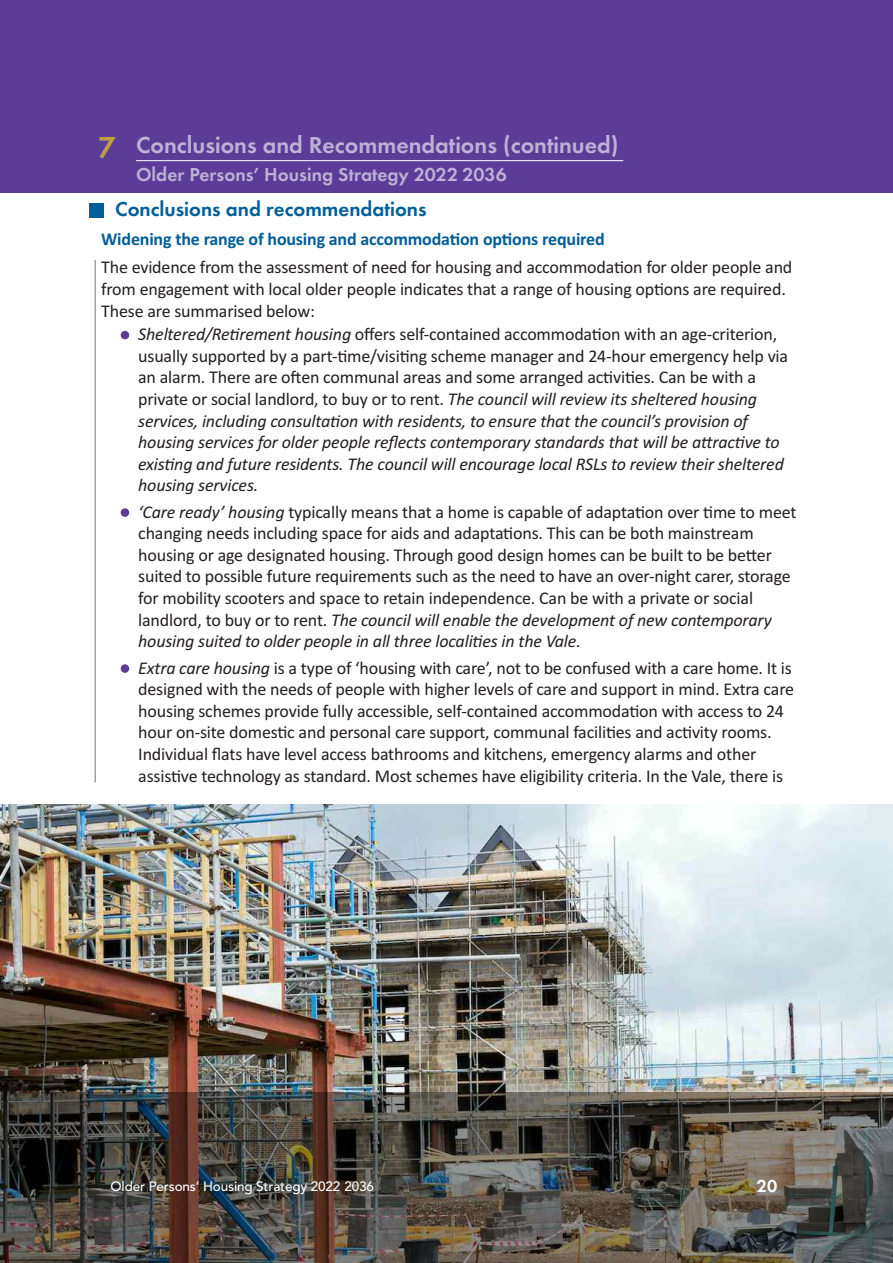
<style>
.page{position:relative;width:893px;height:1263px;background:#fff}
.page>*{position:absolute;margin:0;border:0;box-sizing:border-box;transform-origin:0 0}
.t1{font:600 24px "Futura EFCE";color:rgb(255 255 255/.6)}
.t2{font:600 21px "Futura EFCE";color:#005e99}
.t3{font:600 19.5px "Futura EFCE";color:rgb(255 255 255/.6)}
.t4{font:18px/21.6px "Calibri";letter-spacing:-.01em;color:#231f20}
.t5{font:italic 18px/21.6px "Calibri";letter-spacing:-.01em;color:#231f20}
.t6{font:700 18px "Calibri";letter-spacing:-.01em;color:#005e99}
.t7{font:600 18px "Futura EFCE";color:#fff}
.t8{font:500 13.5px "Avenir";letter-spacing:-.01em;color:#fff}
.s1{font-size:31.5px;color:rgb(254 228 3/.6)}
.s2{font-style:normal}
.s3{font-style:italic}
</style>
<div class="page">
<div style="left:121px;top:331px;width:8px;height:8px;background:#5b3d98;border-radius:50%"></div>
<div style="left:121px;top:508px;width:8px;height:9px;background:#5b3d98;border-radius:50%"></div>
<div style="left:121px;top:664px;width:8px;height:9px;background:#5b3d98;border-radius:50%"></div>
<div style="left:0;top:0;width:893px;height:192px;background:#5b3d98"></div>
<img style="left:0;top:805px;width:893px;height:288px">
<hr style="left:136px;top:160px;width:487px;height:1px;background:#fff">
<hr style="left:95px;top:260px;width:1px;height:522px;background:#637984">
<div style="left:89px;top:203px;width:15px;height:14px;background:#005e99"></div>
<div style="left:0;top:1093px;width:893px;height:170px;background:#010101;opacity:.4"></div>
<p class="t1" style="left:98px;top:135px;width:522px"><span class="s1">7</span> Conclusions and Recommendations (continued)</p>
<p class="t3" style="left:136px;top:167px;width:372px">Older Persons’ Housing Strategy 2022 2036</p>
<h3 class="t2" style="left:115px;top:200px;width:313px">Conclusions and recommendations</h3>
<h4 class="t6" style="left:101px;top:228px;width:505px">Widening the range of housing and accommodaton optons required</h4>
<p class="t4" style="left:101px;top:256px;width:693px">The evidence from the assessment of need for housing and accommodaton for older people and from engagement with local older people indicates that a range of housing optons are required.<br>These are summarised below:</p>
<p class="t5" style="left:138px;top:323px;width:651px">Sheltered/Retrement housing <span class="s2">offers self-contained accommodaton with an age-criterion, usually supported by a part-tme/visitng scheme manager and 24-hour emergency help via an alarm. There are ofen communal areas and some arranged actvites. Can be with a private or social landlord, to buy or to rent.</span> The council will review its sheltered housing services, including consultaton with residents, to ensure that the council’s provision of housing services for older people reflects contemporary standards that will be atractve to existng and future residents. The council will encourage local RSLs to review their sheltered housing services.</p>
<p class="t4" style="left:138px;top:501px;width:660px"><span class="s3">‘Care ready’ housing</span> typically means that a home is capable of adaptaton over tme to meet changing needs including space for aids and adaptatons. This can be both mainstream housing or age designated housing. Through good design homes can be built to be beter suited to possible future requirements such as the need to have an over-night carer, storage for mobility scooters and space to retain independence. Can be with a private or social landlord, to buy or to rent. <span class="s3">The council will enable the development of new contemporary housing suited to older people in all three localites in the Vale.</span></p>
<p class="t4" style="left:138px;top:657px;width:657px"><span class="s3">Extra care housing</span> is a type of ‘housing with care’, not to be confused with a care home. It is designed with the needs of people with higher levels of care and support in mind. Extra care housing schemes provide fully accessible, self-contained accommodaton with access to 24 hour on-site domestc and personal care support, communal facilites and actvity rooms.<br>Individual flats have level access bathrooms and kitchens, emergency alarms and other assistve technology as standard. Most schemes have eligibility criteria. In the Vale, there is</p>
<p class="t8" style="left:111px;top:1175px;width:265px">Older Persons’ Housing Strategy 2022 2036</p>
<p class="t7" style="left:757px;top:1178px;width:22px">20</p>
</div>
